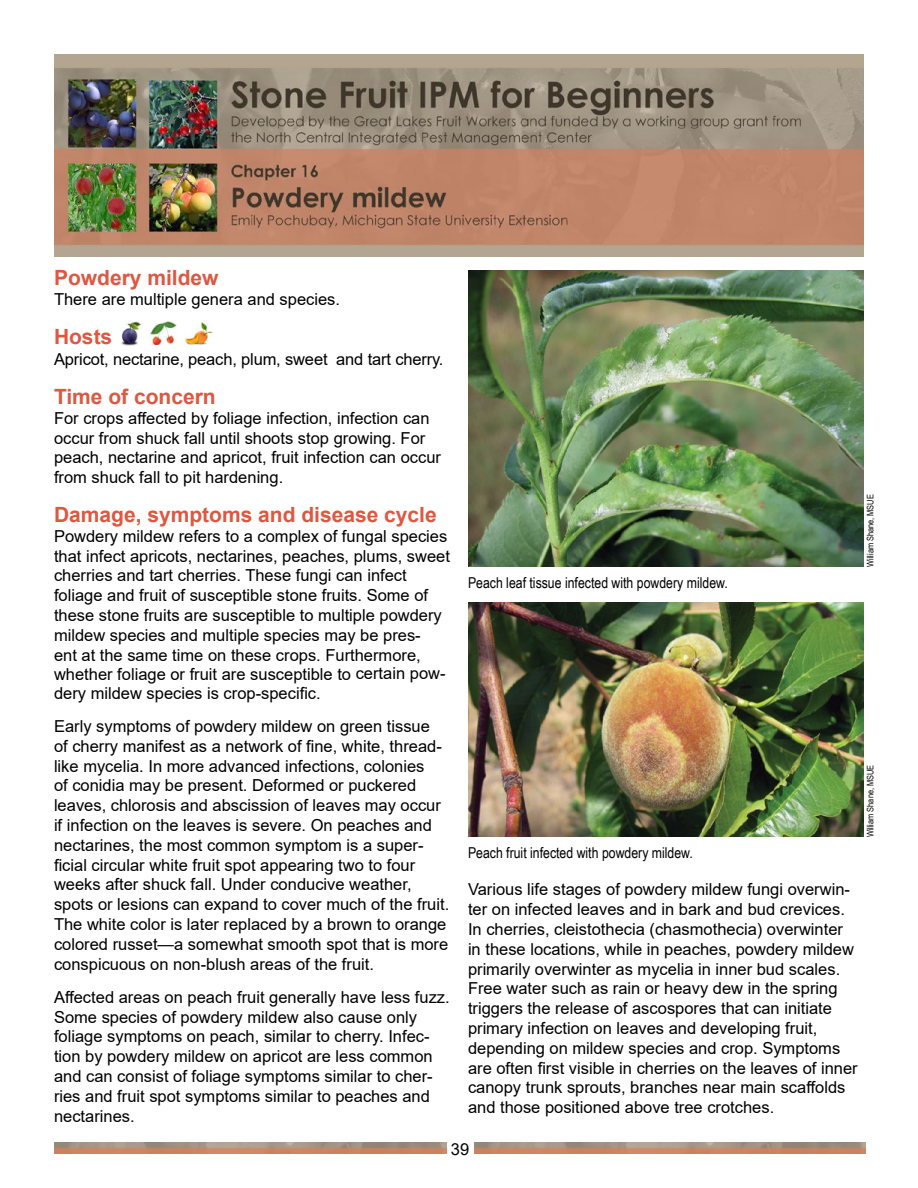
<style>
.page{position:relative;width:918px;height:1188px;background:#fff}
.page>*{position:absolute;margin:0;border:0;box-sizing:border-box;transform-origin:0 0}
.Subhead_-_Stone_frui{font:700 21px "Arial";color:#de5741}
.Text_-_stone_fruit{font:16.5px/19.8px "Arial";color:#000}
.Captions{font:15px "Arial Narrow";color:#000}
.Photo_credit{font:9px "Arial Narrow";color:#000}
</style>
<div class="page">
<img style="left:474px;top:1143px;width:391px;height:10px">
<img style="left:121px;top:321px;width:20px;height:25px">
<img style="left:185px;top:321px;width:28px;height:24px">
<img style="left:150px;top:321px;width:27px;height:23px">
<img style="left:54px;top:54px;width:810px;height:202px">
<img style="left:468px;top:270px;width:396px;height:297px">
<img style="left:468px;top:603px;width:396px;height:234px">
<img style="left:54px;top:1143px;width:392px;height:10px">
<p class="Subhead_-_Stone_frui" style="left:54px;top:263px;width:166px">Powdery mildew</p>
<p class="Text_-_stone_fruit" style="left:54px;top:289px;width:288px">There are multiple genera and species.</p>
<p class="Subhead_-_Stone_frui" style="left:54px;top:322px;width:60px">Hosts</p>
<p class="Text_-_stone_fruit" style="left:54px;top:350px;width:391px">Apricot, nectarine, peach, plum, sweet and tart cherry.</p>
<p class="Subhead_-_Stone_frui" style="left:54px;top:382px;width:163px">Time of concern</p>
<p class="Text_-_stone_fruit" style="left:54px;top:408px;width:389px">For crops affected by foliage infection, infection can occur from shuck fall until shoots stop growing. For peach, nectarine and apricot, fruit infection can occur from shuck fall to pit hardening.</p>
<p class="Subhead_-_Stone_frui" style="left:54px;top:500px;width:384px">Damage, symptoms and disease cycle</p>
<p class="Text_-_stone_fruit" style="left:54px;top:526px;width:397px">Powdery mildew refers to a complex of fungal species that infect apricots, nectarines, peaches, plums, sweet cherries and tart cherries. These fungi can infect foliage and fruit of susceptible stone fruits. Some of these stone fruits are susceptible to multiple powdery mildew species and multiple species may be pres-<br>ent at the same time on these crops. Furthermore, whether foliage or fruit are susceptible to certain pow-</p>
<p class="Text_-_stone_fruit" style="left:54px;top:683px;width:268px">dery mildew species is crop-specific.</p>
<p class="Text_-_stone_fruit" style="left:54px;top:716px;width:397px">Early symptoms of powdery mildew on green tissue<br>of cherry manifest as a network of fine, white, thread&shy;like mycelia. In more advanced infections, colonies<br>of conidia may be present. Deformed or puckered leaves, chlorosis and abscission of leaves may occur if infection on the leaves is severe. On peaches and nectarines, the most common symptom is a super&shy;ficial circular white fruit spot appearing two to four weeks after shuck fall. Under conducive weather, spots or lesions can expand to cover much of the fruit.<br>The white color is later replaced by a brown to orange colored russet—a somewhat smooth spot that is more conspicuous on non-blush areas of the fruit.</p>
<p class="Text_-_stone_fruit" style="left:54px;top:987px;width:397px">Affected areas on peach fruit generally have less fuzz.<br>Some species of powdery mildew also cause only foliage symptoms on peach, similar to cherry. Infec&shy;tion by powdery mildew on apricot are less common and can consist of foliage symptoms similar to cher&shy;ries and fruit spot symptoms similar to peaches and nectarines.</p>
<p class="Captions" style="left:468px;top:571px;width:261px">Peach leaf tissue infected with powdery mildew.</p>
<p class="Captions" style="left:468px;top:841px;width:226px">Peach fruit infected with powdery mildew.</p>
<p class="Text_-_stone_fruit" style="left:468px;top:880px;width:391px">Various life stages of powdery mildew fungi overwin&shy;ter on infected leaves and in bark and bud crevices.<br>In cherries, cleistothecia (chasmothecia) overwinter in these locations, while in peaches, powdery mildew primarily overwinter as mycelia in inner bud scales.<br>Free water such as rain or heavy dew in the spring triggers the release of ascospores that can initiate primary infection on leaves and developing fruit, depending on mildew species and crop. Symptoms are often first visible in cherries on the leaves of inner canopy trunk sprouts, branches near main scaffolds and those positioned above tree crotches.</p>
<p class="Text_-_stone_fruit" style="left:451px;top:1139px;width:20px">39</p>
<p class="Photo_credit" style="left:864px;top:567px;width:74px;rotate:-90deg">William Shane, MSUE</p>
<p class="Photo_credit" style="left:864px;top:837px;width:74px;rotate:-90deg">William Shane, MSUE</p>
</div>
